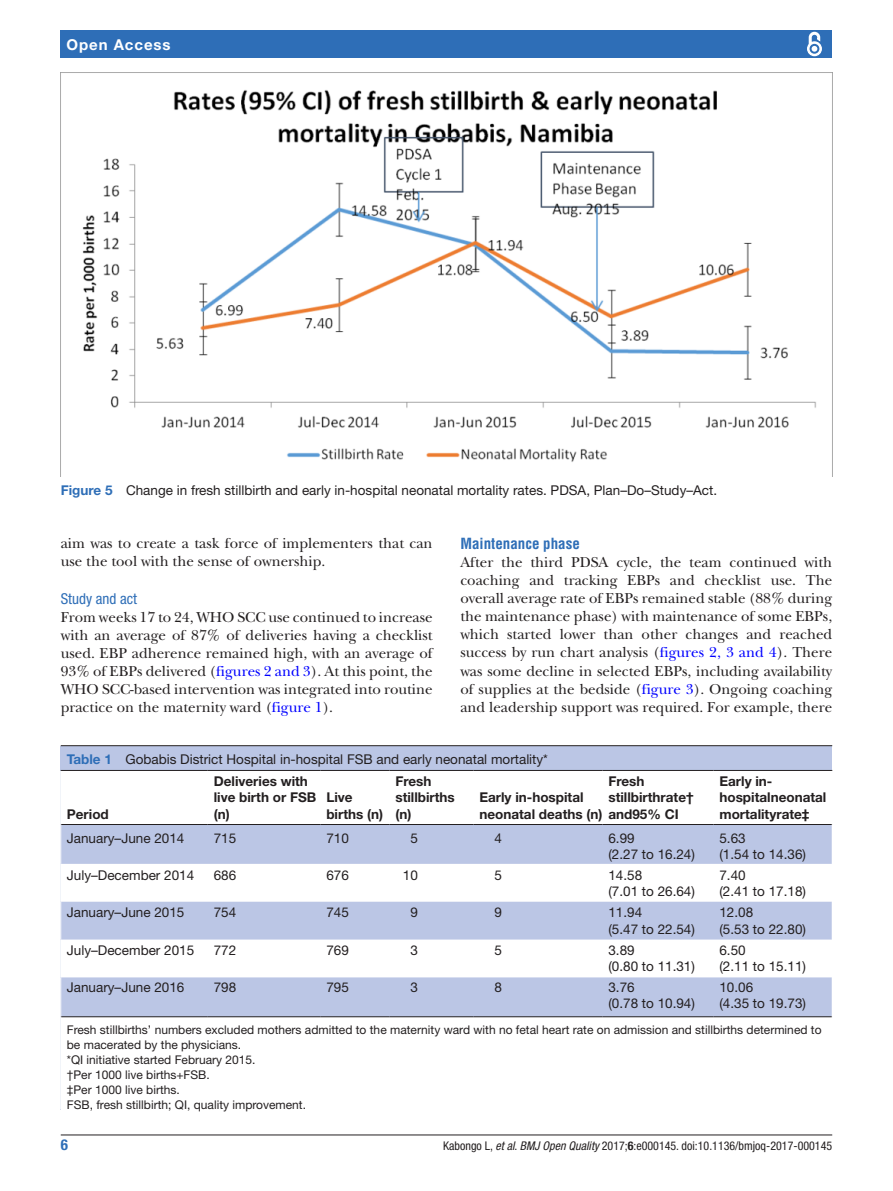
<style>
.page{position:relative;width:893px;height:1191px;background:#fff}
.page>*{position:absolute;margin:0;border:0;box-sizing:border-box;transform-origin:0 0}
.t1{font:15px/18.1px "New Baskerville";color:#231f20;text-align:justify}
.t2{font:700 condensed 15px "Helvetica LT Std";color:#2e6eb7}
.t3{font:condensed 15px "Helvetica Neue LT Std";color:#2e6eb7}
.t4{font:700 15px "Helvetica Neue LT Std";letter-spacing:.065em;color:#fff}
.t5{font:700 condensed 15px "Helvetica Neue LT Std";color:#2e6eb7}
.t6{font:13.5px/16.2px "Helvetica Neue LT Std";color:#231f20}
.t7{font:700 13.5px/16.2px "Helvetica Neue LT Std";color:#231f20}
.t8{font:12px/15px "Helvetica Neue LT Std";color:#231f20}
.t9{font:condensed 12px "Helvetica Neue LT Std";color:#231f20}
.s1{font-weight:700;color:#2e6eb7}
.s2{color:#00f}
.s3{font-style:italic}
.s4{font-weight:700}
</style>
<div class="page">
<hr style="left:61px;top:1134px;width:771px;height:1px;background:#231f20">
<div style="left:61px;top:31px;width:771px;height:27px;background:#2e6eb7"></div>
<svg style="left:807px;top:31px;width:15px;height:26px"></svg>
<img style="left:82px;top:90px;width:734px;height:372px">
<div style="left:61px;top:746px;width:771px;height:363px;background:#bbc6e5"></div>
<hr style="left:61px;top:745px;width:771px;height:1px;background:#231f20">
<svg style="left:61px;top:771px;width:771px;height:337px;fill:#fff"></svg>
<hr style="left:61px;top:770px;width:147px;height:1px;background:#231f20">
<hr style="left:61px;top:824px;width:147px;height:1px;background:#231f20">
<hr style="left:208px;top:770px;width:112px;height:1px;background:#231f20">
<hr style="left:208px;top:824px;width:112px;height:1px;background:#231f20">
<hr style="left:320px;top:770px;width:69px;height:1px;background:#231f20">
<hr style="left:320px;top:824px;width:69px;height:1px;background:#231f20">
<hr style="left:389px;top:770px;width:84px;height:1px;background:#231f20">
<hr style="left:389px;top:824px;width:84px;height:1px;background:#231f20">
<hr style="left:473px;top:770px;width:129px;height:1px;background:#231f20">
<hr style="left:473px;top:824px;width:129px;height:1px;background:#231f20">
<hr style="left:602px;top:770px;width:111px;height:1px;background:#231f20">
<hr style="left:602px;top:824px;width:111px;height:1px;background:#231f20">
<hr style="left:713px;top:770px;width:119px;height:1px;background:#231f20">
<hr style="left:713px;top:824px;width:119px;height:1px;background:#231f20">
<hr style="left:208px;top:1016px;width:112px;height:1px;background:#231f20">
<hr style="left:320px;top:1016px;width:69px;height:1px;background:#231f20">
<hr style="left:389px;top:1016px;width:84px;height:1px;background:#231f20">
<hr style="left:473px;top:1016px;width:129px;height:1px;background:#231f20">
<hr style="left:602px;top:1016px;width:111px;height:1px;background:#231f20">
<hr style="left:61px;top:1016px;width:147px;height:1px;background:#231f20">
<hr style="left:713px;top:1016px;width:119px;height:1px;background:#231f20">
<hr style="left:61px;top:1048px;width:771px;height:2px;background:#fff">
<hr style="left:61px;top:1063px;width:771px;height:2px;background:#fff">
<hr style="left:61px;top:1078px;width:771px;height:2px;background:#fff">
<hr style="left:61px;top:1093px;width:771px;height:2px;background:#fff">
<hr style="left:61px;top:1108px;width:771px;height:2px;background:#fff">
<p class="t4" style="left:66px;top:35px;width:106px">Open Access</p>
<p class="t6" style="left:61px;top:481px;width:658px"><span class="s1">Figure 5</span> Change in fresh stillbirth and early in-hospital neonatal mortality rates. PDSA, Plan–Do–Study–Act.</p>
<p class="t1" style="left:61px;top:534px;width:373px">aim was to create a task force of implementers that can use the tool with the sense of ownership.</p>
<p class="t3" style="left:61px;top:590px;width:78px">Study and act</p>
<p class="t1" style="left:61px;top:608px;width:373px">From weeks 17 to 24, WHO SCC use continued to increase with an average of 87% of deliveries having a checklist used. EBP adherence remained high, with an average of 93% of EBPs delivered (<span class="s2">figures 2 and 3</span>). At this point, the WHO SCC-based intervention was integrated into routine practice on the maternity ward (<span class="s2">figure 1</span>).</p>
<p class="t2" style="left:460px;top:534px;width:121px">Maintenance phase</p>
<p class="t1" style="left:460px;top:553px;width:373px">After the third PDSA cycle, the team continued with coaching and tracking EBPs and checklist use. The overall average rate of EBPs remained stable (88% during the maintenance phase) with maintenance of some EBPs, which started lower than other changes and reached success by run chart analysis (<span class="s2">figures 2, 3 and 4</span>). There was some decline in selected EBPs, including availability of supplies at the bedside (<span class="s2">figure 3</span>). Ongoing coaching and leadership support was required. For example, there</p>
<p class="t6" style="left:67px;top:751px;width:483px"><span class="s1">Table 1</span> Gobabis District Hospital in-hospital FSB and early neonatal mortality*</p>
<p class="t7" style="left:67px;top:805px;width:43px">Period</p>
<p class="t7" style="left:214px;top:773px;width:104px">Deliveries with live birth or FSB (n)</p>
<p class="t7" style="left:326px;top:789px;width:58px">Live births (n)</p>
<p class="t7" style="left:395px;top:773px;width:61px">Fresh stillbirths (n)</p>
<p class="t7" style="left:608px;top:773px;width:87px">Fresh stillbirthrate†</p>
<p class="t7" style="left:719px;top:773px;width:108px">Early in&shy;hospitalneonatal mortalityrate‡</p>
<p class="t7" style="left:479px;top:789px;width:201px">Early in-hospital<br>neonatal deaths (n) and95% CI</p>
<p class="t6" style="left:67px;top:830px;width:119px">January–June 2014</p>
<p class="t6" style="left:214px;top:830px;width:24px">715</p>
<p class="t6" style="left:326px;top:830px;width:24px">710</p>
<p class="t6" style="left:410px;top:830px;width:9px">5</p>
<p class="t6" style="left:494px;top:830px;width:9px">4</p>
<p class="t6" style="left:608px;top:830px;width:88px">6.99<br>(2.27 to 16.24)</p>
<p class="t6" style="left:719px;top:830px;width:88px">5.63<br>(1.54 to 14.36)</p>
<p class="t6" style="left:67px;top:866px;width:129px">July–December 2014</p>
<p class="t6" style="left:214px;top:866px;width:24px">686</p>
<p class="t6" style="left:326px;top:866px;width:24px">676</p>
<p class="t6" style="left:403px;top:866px;width:17px">10</p>
<p class="t6" style="left:494px;top:866px;width:9px">5</p>
<p class="t6" style="left:608px;top:866px;width:88px">14.58<br>(7.01 to 26.64)</p>
<p class="t6" style="left:719px;top:866px;width:88px">7.40<br>(2.41 to 17.18)</p>
<p class="t6" style="left:67px;top:904px;width:119px">January–June 2015</p>
<p class="t6" style="left:214px;top:904px;width:24px">754</p>
<p class="t6" style="left:326px;top:904px;width:24px">745</p>
<p class="t6" style="left:410px;top:904px;width:9px">9</p>
<p class="t6" style="left:494px;top:904px;width:9px">9</p>
<p class="t6" style="left:608px;top:904px;width:88px">11.94<br>(5.47 to 22.54)</p>
<p class="t6" style="left:719px;top:904px;width:88px">12.08<br>(5.53 to 22.80)</p>
<p class="t6" style="left:67px;top:942px;width:129px">July–December 2015</p>
<p class="t6" style="left:214px;top:942px;width:24px">772</p>
<p class="t6" style="left:326px;top:942px;width:24px">769</p>
<p class="t6" style="left:410px;top:942px;width:9px">3</p>
<p class="t6" style="left:494px;top:942px;width:9px">5</p>
<p class="t6" style="left:608px;top:942px;width:88px">3.89<br>(0.80 to 11.31)</p>
<p class="t6" style="left:719px;top:942px;width:88px">6.50<br>(2.11 to 15.11)</p>
<p class="t6" style="left:67px;top:978px;width:119px">January–June 2016</p>
<p class="t6" style="left:214px;top:978px;width:24px">798</p>
<p class="t6" style="left:326px;top:978px;width:24px">795</p>
<p class="t6" style="left:410px;top:978px;width:9px">3</p>
<p class="t6" style="left:494px;top:978px;width:9px">8</p>
<p class="t6" style="left:608px;top:978px;width:88px">3.76<br>(0.78 to 10.94)</p>
<p class="t6" style="left:719px;top:978px;width:88px">10.06<br>(4.35 to 19.73)</p>
<p class="t8" style="left:67px;top:1022px;width:756px">Fresh stillbirths’ numbers excluded mothers admitted to the maternity ward with no fetal heart rate on admission and stillbirths determined to be macerated by the physicians.<br>*QI initiative started February 2015.<br>†Per 1000 live births+FSB.<br>‡Per 1000 live births.<br>FSB, fresh stillbirth; QI, quality improvement.</p>
<p class="t5" style="left:61px;top:1135px;width:9px">6</p>
<p class="t9" style="left:443px;top:1138px;width:390px">Kabongo L, <span class="s3">et al</span>. <span class="s3">BMJ Open Quality</span> 2017;<span class="s4">6</span>:e000145. doi:10.1136/bmjoq-2017-000145</p>
</div>
